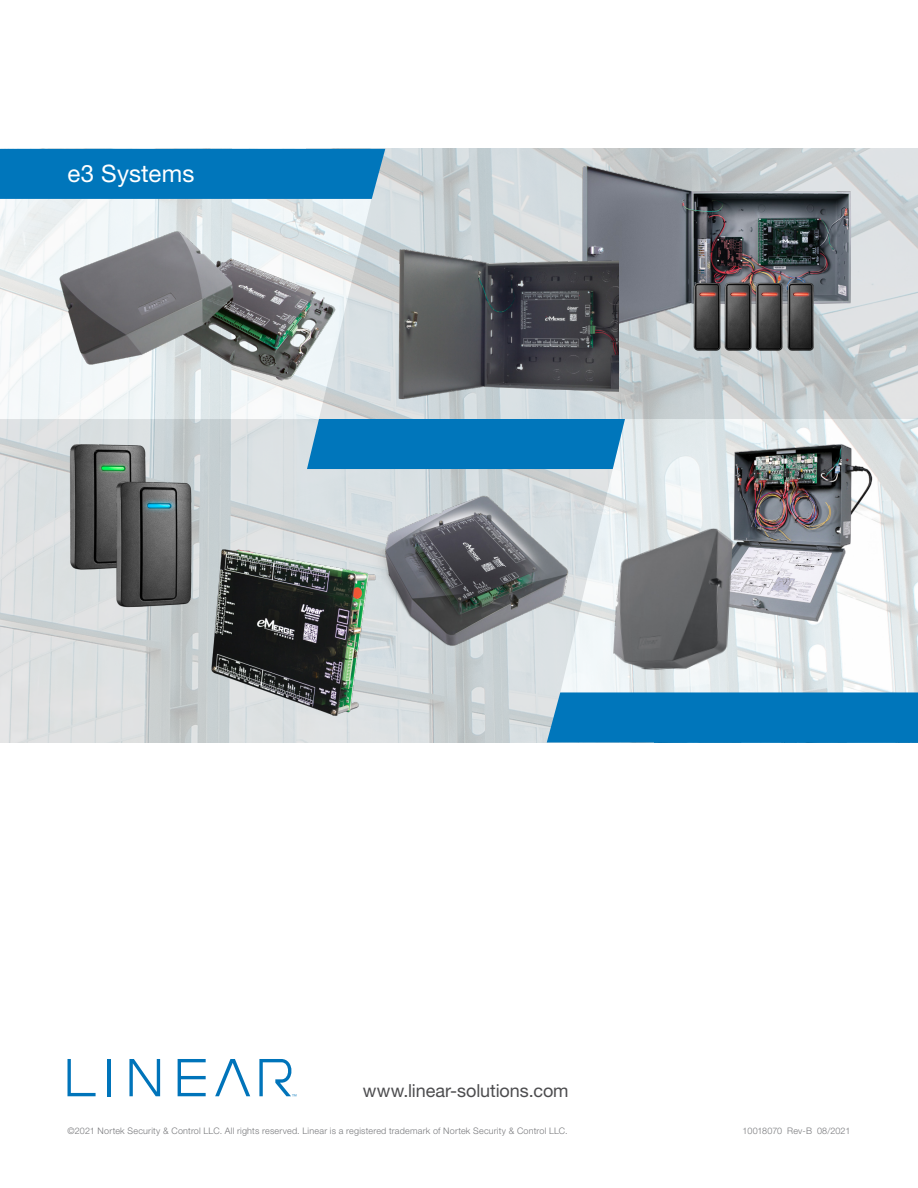
<style>
.page{position:relative;width:918px;height:1188px;background:#fff}
.page>*{position:absolute;margin:0;border:0;box-sizing:border-box;transform-origin:0 0}
.t1{font:24px "Helvetica Neue LT Pro";letter-spacing:.01em;color:#fff}
.t2{font:18px "Helvetica Neue LT Std";letter-spacing:-.005em;color:#4d4d4f}
.t3{font:300 9px "Helvetica Neue LT Std";letter-spacing:.025em;color:#77787b}
.t4{font:300 9px "Helvetica Neue LT Std";letter-spacing:.005em;color:#77787b}
.t5{font:300 5.25px "Helvetica Neue LT Std";color:#0074ba}
</style>
<div class="page">
<img style="left:0;top:148px;width:918px;height:594px">
<div style="left:0;top:149px;width:385px;height:50px;background:#0076bb"></div>
<div style="left:307px;top:419px;width:318px;height:50px;background:#0076bb"></div>
<div style="left:547px;top:692px;width:371px;height:51px;background:#0076bb"></div>
<svg style="left:215px;top:1059px;width:35px;height:37px"></svg>
<svg style="left:178px;top:1059px;width:28px;height:37px"></svg>
<hr style="left:107px;top:1059px;width:3px;height:37px;background:#0074ba">
<svg style="left:68px;top:1059px;width:28px;height:37px"></svg>
<svg style="left:129px;top:1059px;width:31px;height:37px"></svg>
<svg style="left:259px;top:1059px;width:33px;height:37px"></svg>
<img style="left:571px;top:157px;width:294px;height:186px">
<img style="left:42px;top:210px;width:312px;height:201px">
<img style="left:342px;top:484px;width:236px;height:172px">
<img style="left:394px;top:244px;width:224px;height:162px">
<img style="left:200px;top:542px;width:186px;height:181px">
<img style="left:689px;top:271px;width:31px;height:86px">
<img style="left:720px;top:271px;width:31px;height:86px">
<img style="left:751px;top:271px;width:32px;height:86px">
<img style="left:783px;top:271px;width:37px;height:86px">
<img style="left:52px;top:432px;width:120px;height:149px">
<img style="left:101px;top:473px;width:114px;height:142px">
<img style="left:688px;top:439px;width:193px;height:206px">
<img style="left:613px;top:524px;width:120px;height:149px">
<h1 class="t1" style="left:68px;top:159px;width:128px">e3 Systems</h1>
<p class="t5" style="left:292px;top:1093px;width:7px">™</p>
<h2 class="t2" style="left:363px;top:1079px;width:207px">www.linear-solutions.com</h2>
<p class="t3" style="left:68px;top:1125px;width:502px">©2021 Nortek Security &amp; Control LLC. All rights reserved. Linear is a registered trademark of Nortek Security &amp; Control LLC.</p>
<p class="t4" style="left:743px;top:1125px;width:109px">10018070 Rev-B 08/2021</p>
</div>
